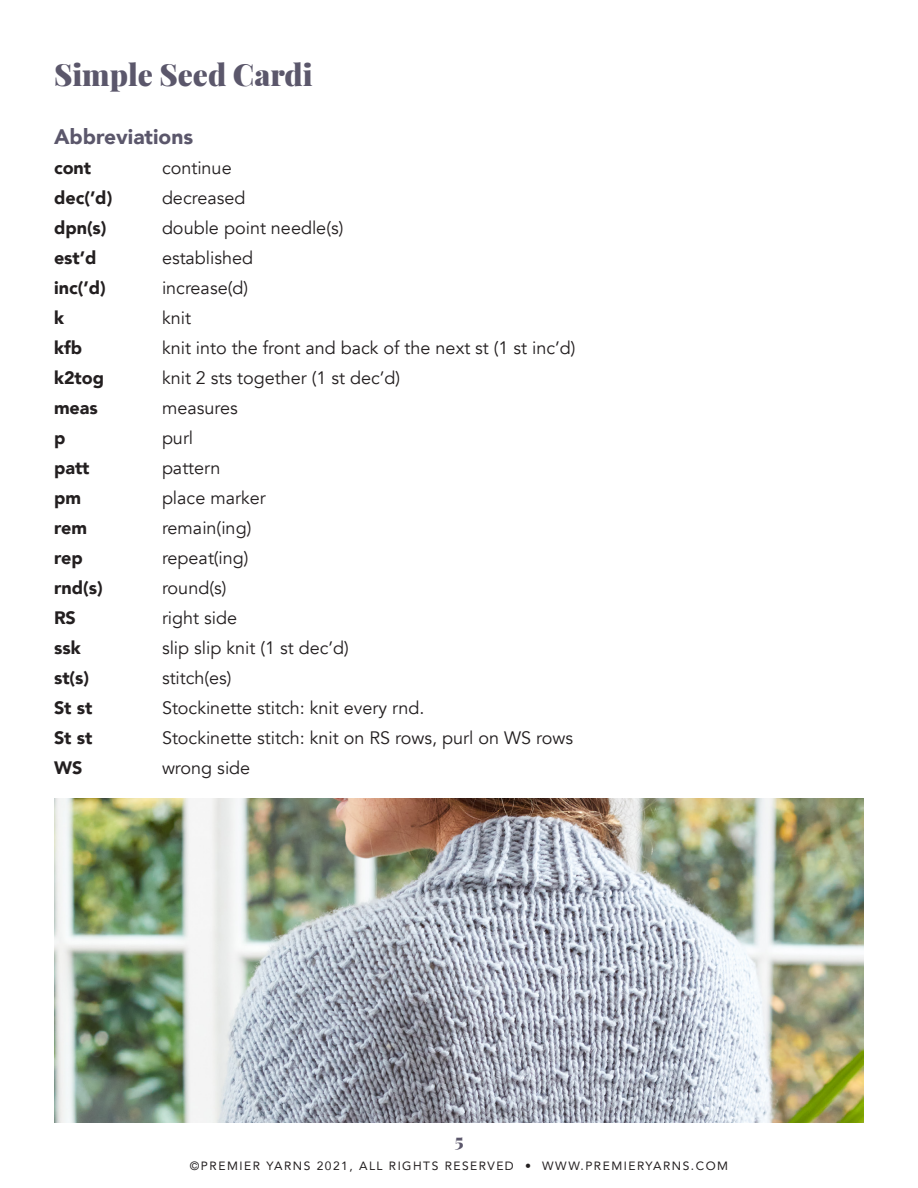
<style>
.page{position:relative;width:918px;height:1188px;background:#fff}
.page>*{position:absolute;margin:0;border:0;box-sizing:border-box;transform-origin:0 0}
.t1{font:30px "Playfair Display";color:#5b576b}
.No_Spacing{font:900 21px "Avenir";color:#5b576b}
.No_Spacing-2{font:18px "Avenir";color:#231f20}
.No_Spacing-3{font:900 18px "Avenir";color:#231f20}
.t2{font:18px "Playfair Display";color:#5b576b}
.t3{font:12px "Avenir";letter-spacing:.125em;color:#231f20}
</style>
<div class="page">
<img style="left:54px;top:799px;width:810px;height:324px">
<p class="t1" style="left:54px;top:52px;width:260px">Simple Seed Cardi</p>
<p class="No_Spacing" style="left:54px;top:119px;width:141px">Abbreviations</p>
<p class="No_Spacing-3" style="left:54px;top:152px;width:39px">cont</p>
<p class="No_Spacing-2" style="left:162px;top:157px;width:71px">continue</p>
<p class="No_Spacing-3" style="left:54px;top:182px;width:60px">dec(’d)</p>
<p class="No_Spacing-2" style="left:162px;top:187px;width:85px">decreased</p>
<p class="No_Spacing-3" style="left:54px;top:212px;width:54px">dpn(s)</p>
<p class="No_Spacing-2" style="left:162px;top:217px;width:183px">double point needle(s)</p>
<p class="No_Spacing-3" style="left:54px;top:242px;width:44px">est’d</p>
<p class="No_Spacing-2" style="left:162px;top:247px;width:93px">established</p>
<p class="No_Spacing-3" style="left:54px;top:272px;width:53px">inc(’d)</p>
<p class="No_Spacing-2" style="left:162px;top:277px;width:88px">increase(d)</p>
<p class="No_Spacing-3" style="left:54px;top:302px;width:12px">k</p>
<p class="No_Spacing-2" style="left:162px;top:307px;width:30px">knit</p>
<p class="No_Spacing-3" style="left:54px;top:332px;width:30px">kfb</p>
<p class="No_Spacing-2" style="left:162px;top:337px;width:415px">knit into the front and back of the next st (1 st inc’d)</p>
<p class="No_Spacing-3" style="left:54px;top:362px;width:52px">k2tog</p>
<p class="No_Spacing-2" style="left:162px;top:367px;width:240px">knit 2 sts together (1 st dec’d)</p>
<p class="No_Spacing-3" style="left:54px;top:392px;width:45px">meas</p>
<p class="No_Spacing-2" style="left:162px;top:397px;width:77px">measures</p>
<p class="No_Spacing-3" style="left:54px;top:422px;width:13px">p</p>
<p class="No_Spacing-2" style="left:162px;top:427px;width:33px">purl</p>
<p class="No_Spacing-3" style="left:54px;top:452px;width:37px">patt</p>
<p class="No_Spacing-2" style="left:162px;top:457px;width:60px">pattern</p>
<p class="No_Spacing-3" style="left:54px;top:482px;width:29px">pm</p>
<p class="No_Spacing-2" style="left:162px;top:487px;width:105px">place marker</p>
<p class="No_Spacing-3" style="left:54px;top:512px;width:34px">rem</p>
<p class="No_Spacing-2" style="left:162px;top:517px;width:91px">remain(ing)</p>
<p class="No_Spacing-3" style="left:54px;top:542px;width:30px">rep</p>
<p class="No_Spacing-2" style="left:162px;top:547px;width:88px">repeat(ing)</p>
<p class="No_Spacing-3" style="left:54px;top:572px;width:50px">rnd(s)</p>
<p class="No_Spacing-2" style="left:162px;top:577px;width:66px">round(s)</p>
<p class="No_Spacing-3" style="left:54px;top:602px;width:23px">RS</p>
<p class="No_Spacing-2" style="left:162px;top:607px;width:77px">right side</p>
<p class="No_Spacing-3" style="left:54px;top:632px;width:28px">ssk</p>
<p class="No_Spacing-2" style="left:162px;top:637px;width:188px">slip slip knit (1 st dec’d)</p>
<p class="No_Spacing-3" style="left:54px;top:662px;width:37px">st(s)</p>
<p class="No_Spacing-2" style="left:162px;top:667px;width:71px">stitch(es)</p>
<p class="No_Spacing-3" style="left:54px;top:692px;width:40px">St st</p>
<p class="No_Spacing-2" style="left:162px;top:697px;width:264px">Stockinette stitch: knit every rnd.</p>
<p class="No_Spacing-3" style="left:54px;top:722px;width:40px">St st</p>
<p class="No_Spacing-2" style="left:162px;top:727px;width:413px">Stockinette stitch: knit on RS rows, purl on WS rows</p>
<p class="No_Spacing-3" style="left:54px;top:752px;width:30px">WS</p>
<p class="No_Spacing-2" style="left:162px;top:757px;width:90px">wrong side</p>
<p class="t2" style="left:455px;top:1126px;width:10px">5</p>
<p class="t3" style="left:190px;top:1156px;width:540px">©PREMIER YARNS 2021, ALL RIGHTS RESERVED • WWW.PREMIERYARNS.COM</p>
</div>
